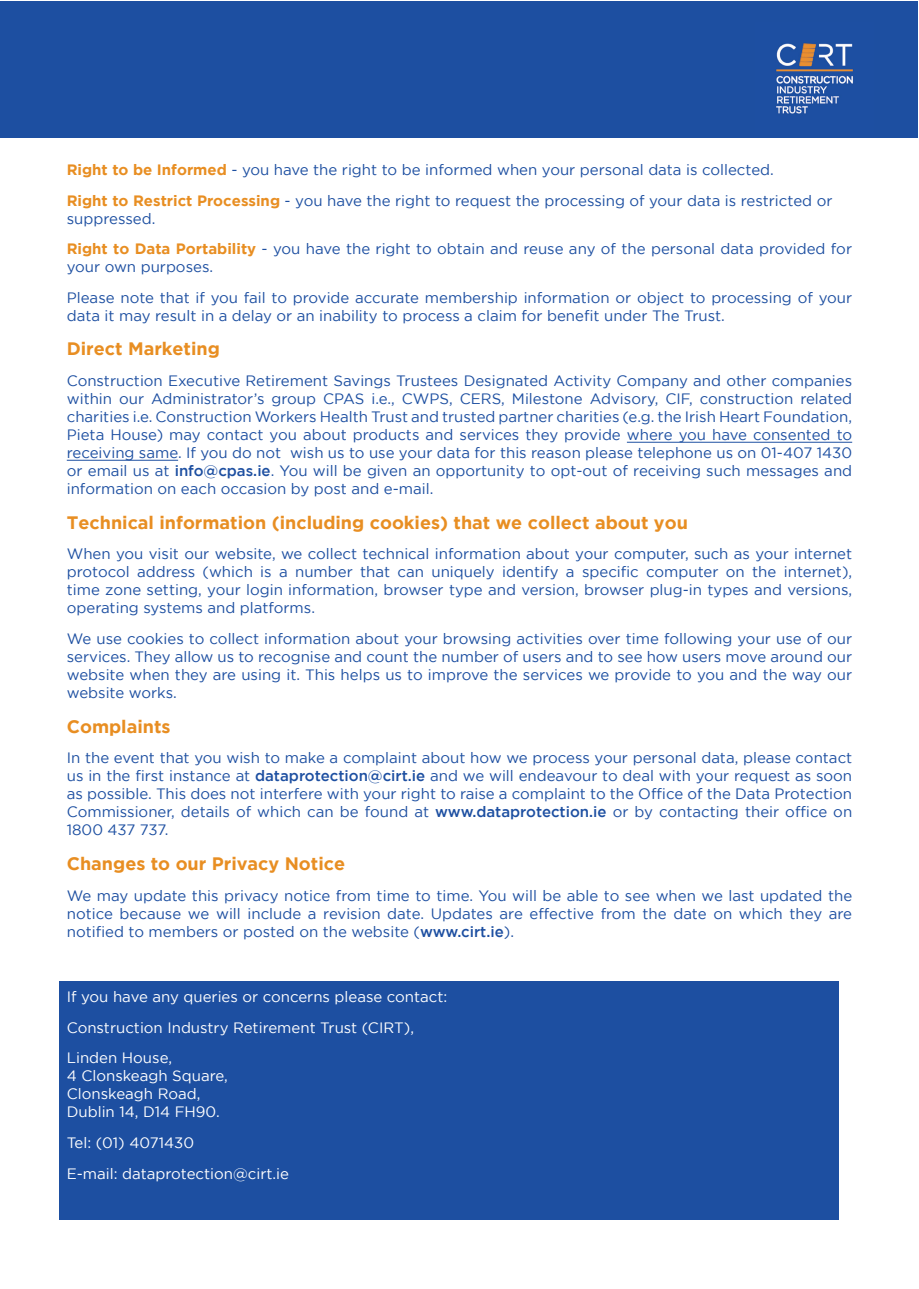
<style>
.page{position:relative;width:919px;height:1289px;background:#fff}
.page>*{position:absolute;margin:0;border:0;box-sizing:border-box;transform-origin:0 0}
.t1{font:700 18px "Gotham";color:#e88e22}
.t2{font:15px/18px "Gotham";color:#1d4fa1;text-align:justify}
.t3{font:15px/30.8px "Gotham";color:#fff}
.s1{font-weight:700;color:#e88e22}
.s2{font-weight:500}
</style>
<div class="page">
<div style="left:59px;top:980px;width:780px;height:239px;background:#1d4fa1"></div>
<div style="left:1px;top:1px;width:917px;height:136px;background:#1d4fa1"></div>
<img style="left:776px;top:43px;width:77px;height:71px">
<hr style="left:627px;top:442px;width:225px;height:1px;background:#1d4fa1">
<hr style="left:67px;top:460px;width:111px;height:1px;background:#1d4fa1">
<p class="t2" style="left:67px;top:154px;width:767px;line-height:30.8px"><span class="s1">Right to be Informed</span> - you have the right to be informed when your personal data is collected.<br><span class="s1">Right to Restrict Processing</span> - you have the right to request the processing of your data is restricted or</p>
<p class="t2" style="left:67px;top:202px;width:786px;line-height:30.8px">suppressed.<br><span class="s1">Right to Data Portability</span> - you have the right to obtain and reuse any of the personal data provided for</p>
<p class="t2" style="left:67px;top:251px;width:786px;line-height:30.8px">your own purposes.<br>Please note that if you fail to provide accurate membership information or object to processing of your</p>
<p class="t2" style="left:67px;top:306px;width:659px">data it may result in a delay or an inability to process a claim for benefit under The Trust.</p>
<p class="t1" style="left:67px;top:338px;width:154px">Direct Marketing</p>
<p class="t2" style="left:67px;top:371px;width:786px">Construction Executive Retirement Savings Trustees Designated Activity Company and other companies within our Administrator’s group CPAS i.e., CWPS, CERS, Milestone Advisory, CIF, construction related charities i.e. Construction Workers Health Trust and trusted partner charities (e.g. the Irish Heart Foundation, Pieta House) may contact you about products and services they provide where you have consented to receiving same. If you do not wish us to use your data for this reason please telephone us on 01-407 1430 or email us at <span class="s2">info@cpas.ie</span>. You will be given an opportunity to opt-out of receiving such messages and information on each occasion by post and e-mail.</p>
<p class="t1" style="left:67px;top:512px;width:622px">Technical information (including cookies) that we collect about you</p>
<p class="t2" style="left:67px;top:545px;width:786px">When you visit our website, we collect technical information about your computer, such as your internet protocol address (which is a number that can uniquely identify a specific computer on the internet), time zone setting, your login information, browser type and version, browser plug-in types and versions, operating systems and platforms.</p>
<p class="t2" style="left:67px;top:629px;width:786px">We use cookies to collect information about your browsing activities over time following your use of our services. They allow us to recognise and count the number of users and to see how users move around our website when they are using it. This helps us to improve the services we provide to you and the way our website works.</p>
<p class="t1" style="left:67px;top:715px;width:105px">Complaints</p>
<p class="t2" style="left:67px;top:748px;width:787px">In the event that you wish to make a complaint about how we process your personal data, please contact us in the first instance at <span class="s2">dataprotection@cirt.ie</span> and we will endeavour to deal with your request as soon as possible. This does not interfere with your right to raise a complaint to the Office of the Data Protection Commissioner, details of which can be found at <span class="s2">www.dataprotection.ie</span> or by contacting their office on 1800 437 737.</p>
<p class="t1" style="left:67px;top:853px;width:280px">Changes to our Privacy Notice</p>
<p class="t2" style="left:67px;top:886px;width:786px">We may update this privacy notice from time to time. You will be able to see when we last updated the notice because we will include a revision date. Updates are effective from the date on which they are notified to members or posted on the website (<span class="s2">www.cirt.ie</span>).</p>
<p class="t3" style="left:67px;top:980px;width:382px">If you have any queries or concerns please contact:<br>Construction Industry Retirement Trust (CIRT),<br>Linden House,</p>
<p class="t3" style="left:67px;top:1066px;width:163px;line-height:18px">4 Clonskeagh Square,<br>Clonskeagh Road,<br>Dublin 14, D14 FH90.</p>
<p class="t3" style="left:67px;top:1127px;width:224px">Tel: (01) 4071430<br>E-mail: dataprotection@cirt.ie</p>
</div>
